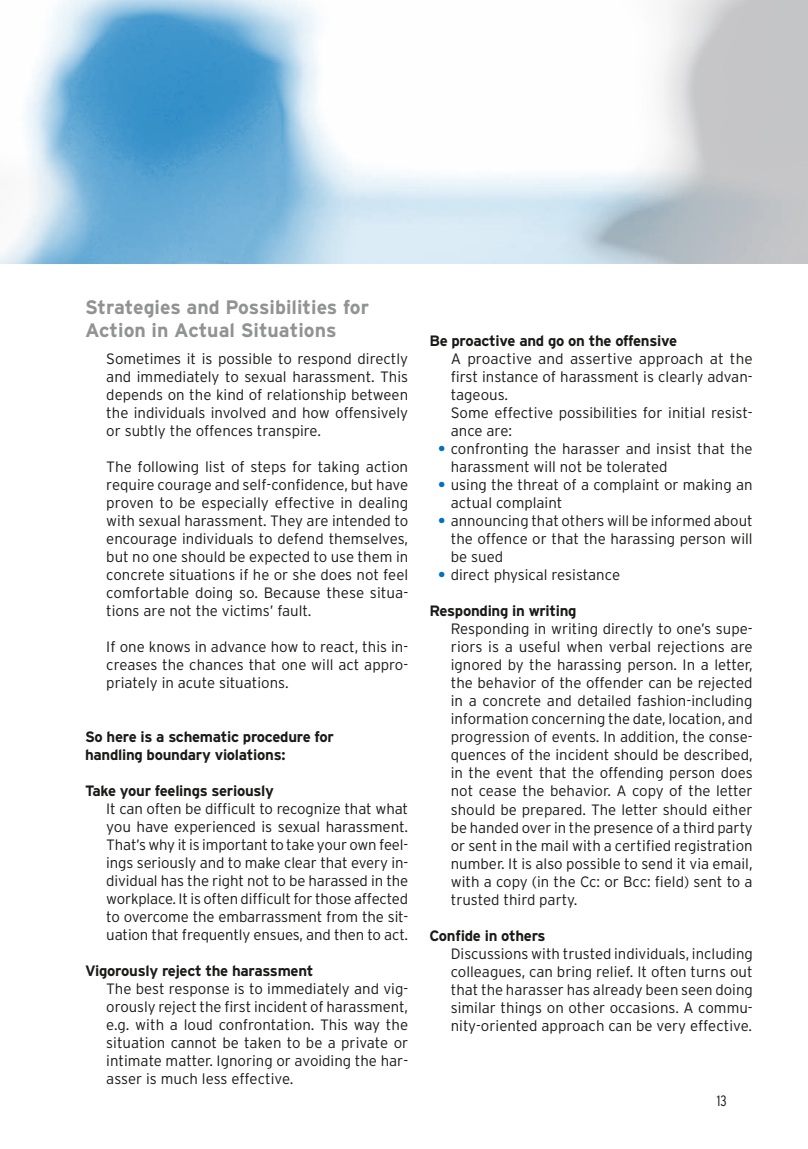
<style>
.page{position:relative;width:808px;height:1149px;background:#fff}
.page>*{position:absolute;margin:0;border:0;box-sizing:border-box;transform-origin:0 0}
.t1{font:700 19.5px/23.4px "Interstate";letter-spacing:-.005em;color:#919292}
.t2{font:300 15px/18px "Interstate";color:#1a1a18;text-align:justify}
.t3{font:700 15px/18px "Interstate";letter-spacing:-.02em;color:#1a1a18}
.t4{font:300 condensed 15px "Interstate";color:#1a1a18}
.s1{font-weight:700;color:#0073bb}
</style>
<div class="page">
<img style="left:0;top:0;width:808px;height:264px">
<h1 class="t1" style="left:85px;top:295px;width:285px">Strategies and Possibilities for<br>Action in Actual Situations</h1>
<p class="t2" style="left:106px;top:349px;width:303px">Sometimes it is possible to respond directly and immediately to sexual harassment. This depends on the kind of relationship between the individuals involved and how offensively or subtly the offences transpire.</p>
<p class="t2" style="left:106px;top:457px;width:303px">The following list of steps for taking action require courage and self-confidence, but have proven to be especially effective in dealing with sexual harassment. They are intended to encourage individuals to defend themselves, but no one should be expected to use them in concrete situations if he or she does not feel comfortable doing so. Because these situa&shy;tions are not the victims’ fault.</p>
<p class="t2" style="left:106px;top:637px;width:303px">If one knows in advance how to react, this in&shy;creases the chances that one will act appro&shy;priately in acute situations.</p>
<p class="t3" style="left:85px;top:727px;width:250px">So here is a schematic procedure for handling boundary violations:</p>
<p class="t3" style="left:85px;top:781px;width:190px">Take your feelings seriously</p>
<p class="t2" style="left:106px;top:799px;width:303px">It can often be difficult to recognize that what you have experienced is sexual harassment.<br>That’s why it is important to take your own feel&shy;ings seriously and to make clear that every in&shy;dividual has the right not to be harassed in the workplace. It is often difficult for those affected to overcome the embarrassment from the sit&shy;uation that frequently ensues, and then to act.</p>
<p class="t3" style="left:85px;top:961px;width:230px">Vigorously reject the harassment</p>
<p class="t2" style="left:106px;top:979px;width:303px">The best response is to immediately and vig&shy;orously reject the first incident of harassment, e.g. with a loud confrontation. This way the situation cannot be taken to be a private or intimate matter. Ignoring or avoiding the har&shy;asser is much less effective.</p>
<p class="t3" style="left:429px;top:331px;width:249px">Be proactive and go on the offensive</p>
<p class="t2" style="left:451px;top:349px;width:303px;text-align:left">A proactive and assertive approach at the first instance of harassment is clearly advan&shy;tageous.<br>Some effective possibilities for initial resist&shy;ance are:</p>
<p class="t2" style="left:451px;top:439px;width:303px;text-indent:-13px"><span class="s1">•</span> confronting the harasser and insist that the harassment will not be tolerated</p>
<p class="t2" style="left:451px;top:475px;width:303px;text-indent:-13px"><span class="s1">•</span> using the threat of a complaint or making an actual complaint</p>
<p class="t2" style="left:451px;top:511px;width:303px;text-indent:-13px"><span class="s1">•</span> announcing that others will be informed about the offence or that the harassing person will be sued</p>
<p class="t2" style="left:438px;top:565px;width:184px"><span class="s1">•</span> direct physical resistance</p>
<p class="t3" style="left:429px;top:601px;width:149px">Responding in writing</p>
<p class="t2" style="left:451px;top:619px;width:304px">Responding in writing directly to one’s supe&shy;riors is a useful when verbal rejections are ignored by the harassing person. In a letter, the behavior of the offender can be rejected in a concrete and detailed fashion-including information concerning the date, location, and progression of events. In addition, the conse&shy;quences of the incident should be described, in the event that the offending person does not cease the behavior. A copy of the letter should be prepared. The letter should either be handed over in the presence of a third party or sent in the mail with a certified registration number. It is also possible to send it via email, with a copy (in the Cc: or Bcc: field) sent to a trusted third party.</p>
<p class="t3" style="left:429px;top:925px;width:118px">Confide in others</p>
<p class="t2" style="left:451px;top:943px;width:304px">Discussions with trusted individuals, including colleagues, can bring relief. It often turns out that the harasser has already been seen doing similar things on other occasions. A commu&shy;nity-oriented approach can be very effective.</p>
<p class="t4" style="left:717px;top:1091px;width:12px">13</p>
</div>
